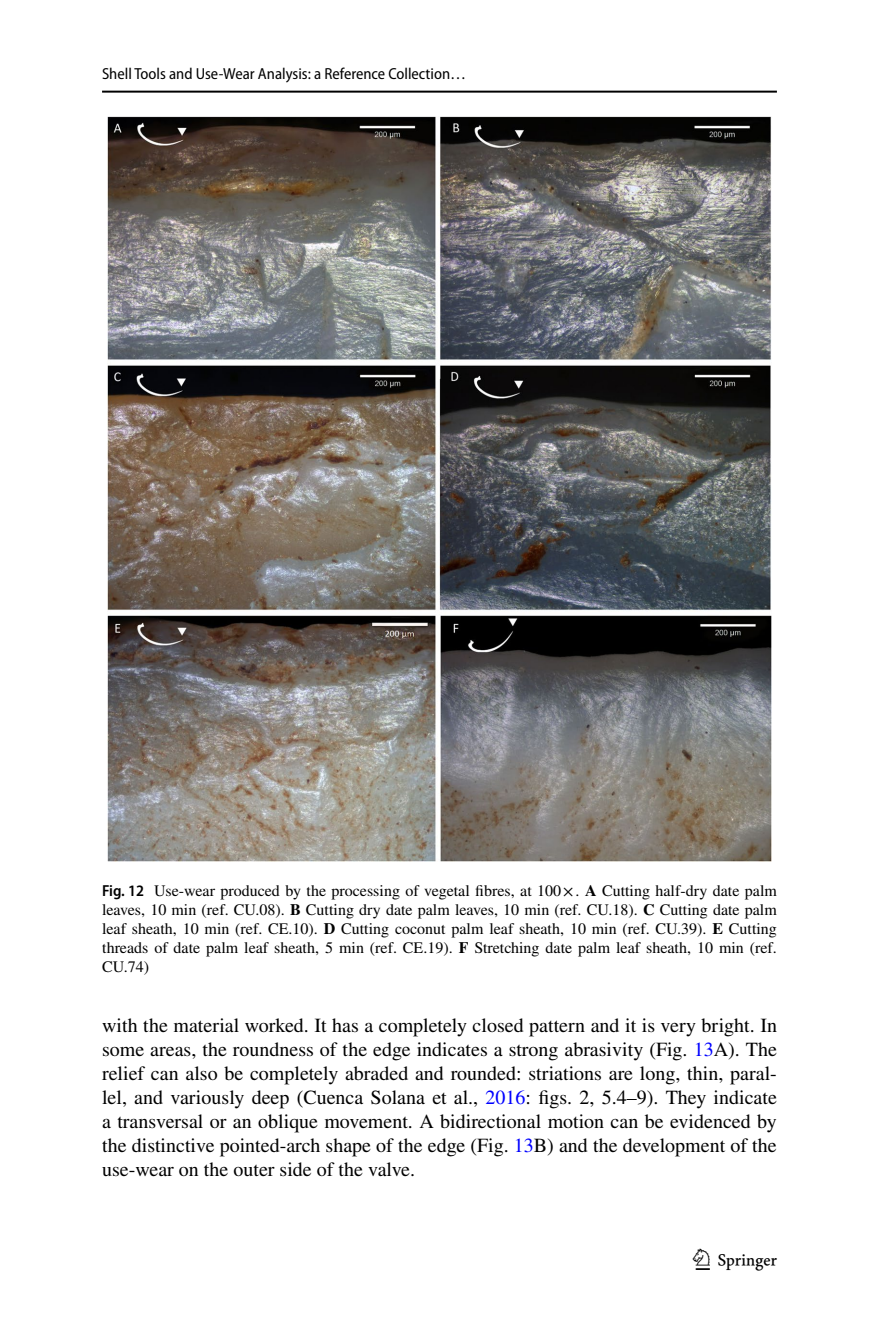
<style>
.page{position:relative;width:879px;height:1333px;background:#fff}
.page>*{position:absolute;margin:0;border:0;box-sizing:border-box;transform-origin:0 0}
.t1{font:30px "Springnew Regular 3";color:#000}
.t2{font:20px/24px "STIX";color:#000;text-align:justify}
.t3{font:16px/19px "STIX";color:#000;text-align:justify}
.t4{font:16px "Myriad Pro Semi Cn 3";color:#000}
.s1{font-family:"Myriad Pro";font-weight:600;font-stretch:semi-condensed}
.s2{font-weight:700}
.s3{color:#00f}
</style>
<div class="page">
<hr style="left:102px;top:91px;width:675px;height:2px;background:#000">
<img style="left:108px;top:116px;width:663px;height:745px">
<p class="t4" style="left:102px;top:65px;width:366px">Shell Tools and Use‑Wear Analysis: a Reference Collection…</p>
<p class="t3" style="left:102px;top:882px;width:676px"><span class="s1">Fig. 12</span> Use-wear produced by the processing of vegetal fibres, at 100×. <span class="s2">A</span> Cutting half-dry date palm leaves, 10 min (ref. CU.08). <span class="s2">B</span> Cutting dry date palm leaves, 10 min (ref. CU.18). <span class="s2">C</span> Cutting date palm leaf sheath, 10 min (ref. CE.10). <span class="s2">D</span> Cutting coconut palm leaf sheath, 10 min (ref. CU.39). <span class="s2">E</span> Cutting threads of date palm leaf sheath, 5 min (ref. CE.19). <span class="s2">F</span> Stretching date palm leaf sheath, 10 min (ref.<br>CU.74)</p>
<p class="t2" style="left:102px;top:1014px;width:676px">with the material worked. It has a completely closed pattern and it is very bright. In some areas, the roundness of the edge indicates a strong abrasivity (Fig. <span class="s3">13</span>A). The relief can also be completely abraded and rounded: striations are long, thin, paral&shy;lel, and variously deep (Cuenca Solana et al., <span class="s3">2016</span>: figs. 2, 5.4–9). They indicate a transversal or an oblique movement. A bidirectional motion can be evidenced by the distinctive pointed-arch shape of the edge (Fig. <span class="s3">13</span>B) and the development of the use-wear on the outer side of the valve.</p>
<h1 class="t1" style="left:696px;top:1248px;width:83px">1 3</h1>
</div>
